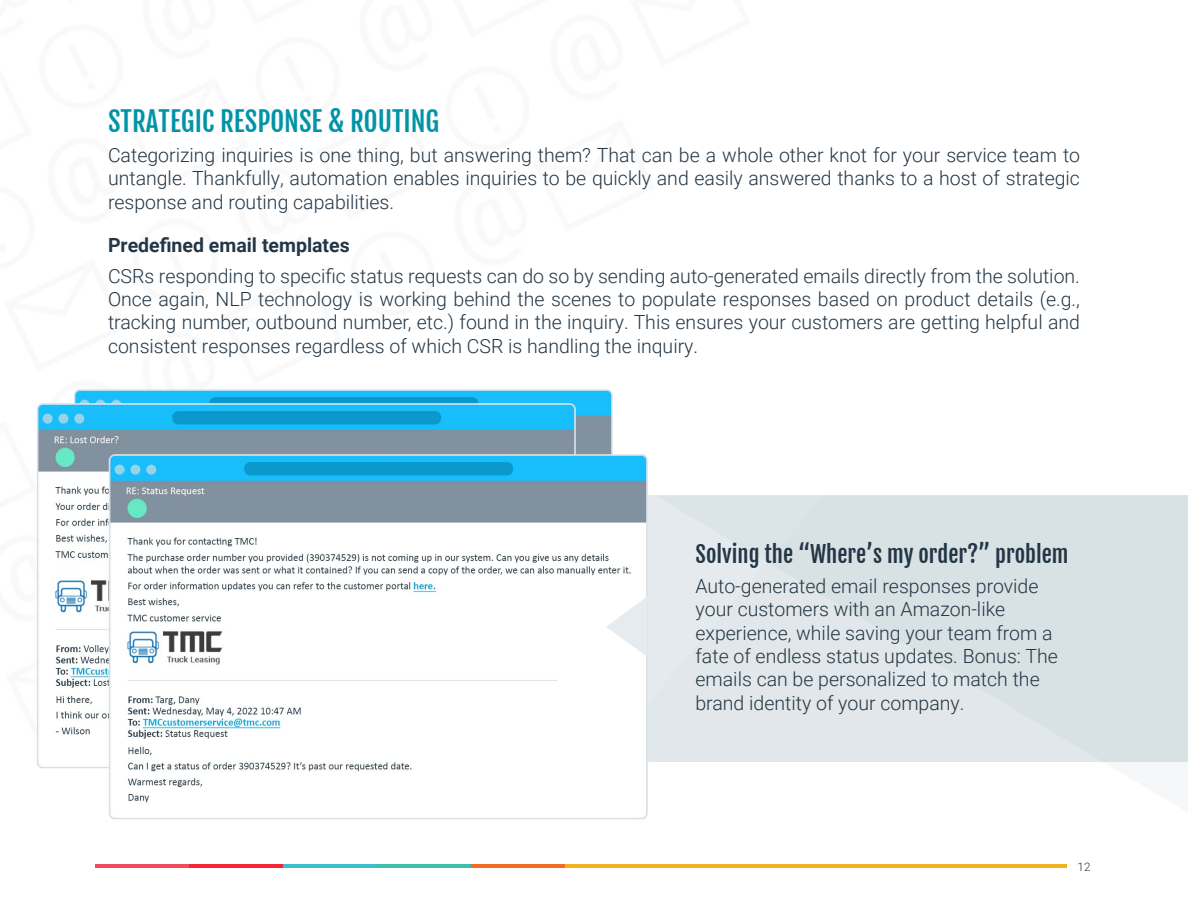
<style>
.page{position:relative;width:1188px;height:918px;background:#fff}
.page>*{position:absolute;margin:0;border:0;box-sizing:border-box;transform-origin:0 0}
.t1{font:27px "Fjalla One";color:#0094a6}
.t2{font:22.5px "Fjalla One";color:#233645}
.t3{font:300 19.5px/23.4px "Roboto";color:#233645;text-align:justify}
.t4{font:700 19.5px "Roboto";color:#233645}
.t5{font:300 11.7px "Roboto";color:#233645}
</style>
<div class="page">
<img style="left:74px;top:389px;width:539px;height:57px">
<svg style="left:666px;top:495px;width:522px;height:267px;background:#dce3e6"></svg>
<img style="left:37px;top:394px;width:557px;height:374px">
<img style="left:95px;top:446px;width:571px;height:373px">
<svg style="left:606px;top:596px;width:42px;height:61px"></svg>
<hr style="left:95px;top:864px;width:95px;height:4px;background:#f04c5e">
<hr style="left:189px;top:864px;width:94px;height:4px;background:#f32735">
<hr style="left:283px;top:864px;width:94px;height:4px;background:#3ac1cd">
<hr style="left:377px;top:864px;width:94px;height:4px;background:#3fbeac">
<hr style="left:471px;top:864px;width:94px;height:4px;background:#f36c23">
<hr style="left:565px;top:864px;width:502px;height:4px;background:#f3b120">
<h1 class="t1" style="left:108px;top:105px;width:333px">STRATEGIC RESPONSE &amp; ROUTING</h1>
<p class="t3" style="left:108px;top:143px;width:974px">Categorizing inquiries is one thing, but answering them? That can be a whole other knot for your service team to untangle. Thankfully, automation enables inquiries to be quickly and easily answered thanks to a host of strategic response and routing capabilities.</p>
<p class="t4" style="left:108px;top:232px;width:243px">Predefined email templates</p>
<p class="t3" style="left:108px;top:263px;width:974px">CSRs responding to specific status requests can do so by sending auto-generated emails directly from the solution.<br>Once again, NLP technology is working behind the scenes to populate responses based on product details (e.g., tracking number, outbound number, etc.) found in the inquiry. This ensures your customers are getting helpful and consistent responses regardless of which CSR is handling the inquiry.</p>
<p class="t2" style="left:696px;top:540px;width:375px">Solving the “Where’s my order?” problem</p>
<p class="t3" style="left:696px;top:574px;width:364px;text-align:left">Auto-generated email responses provide your customers with an Amazon-like experience, while saving your team from a fate of endless status updates. Bonus: The emails can be personalized to match the brand identity of your company.</p>
<p class="t5" style="left:1078px;top:858px;width:15px">12</p>
</div>
